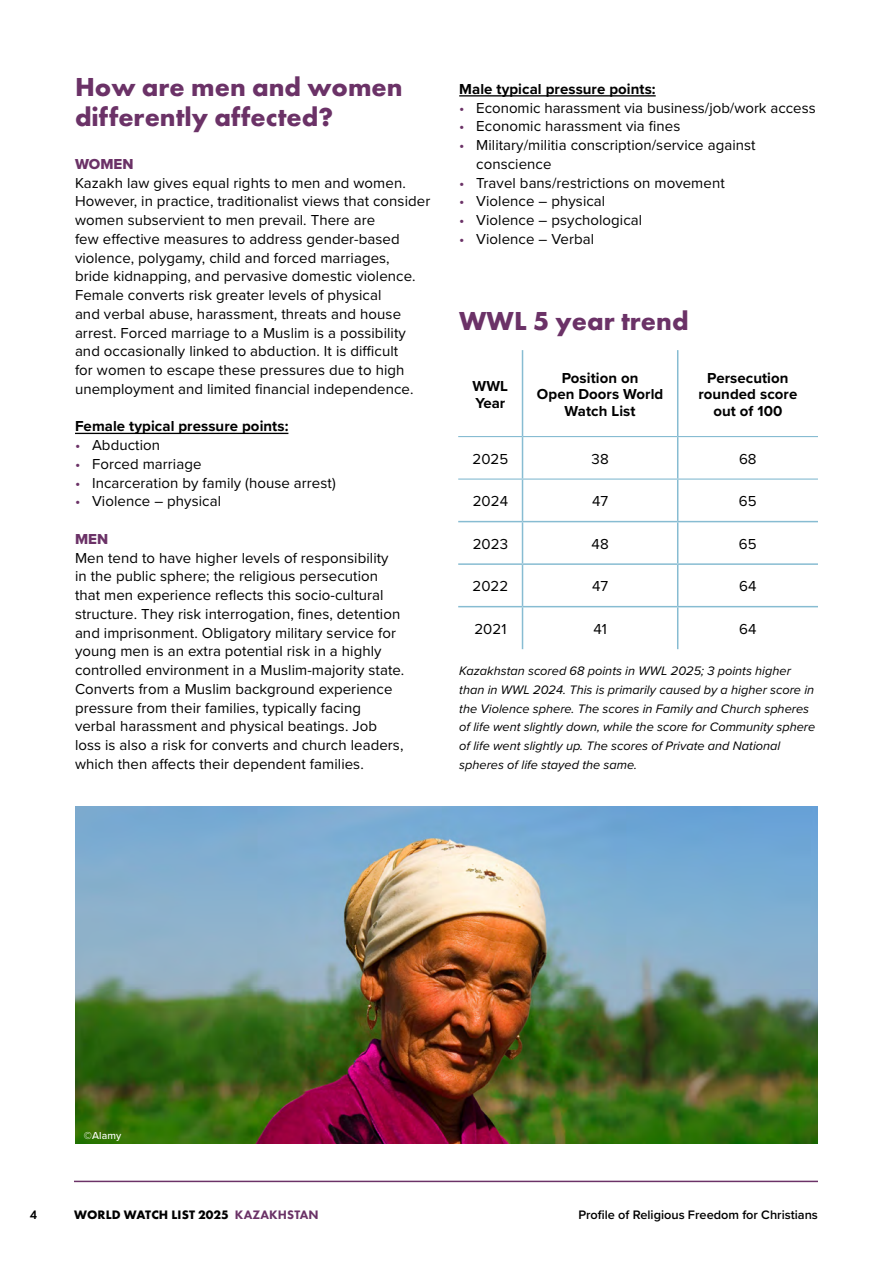
<style>
.page{position:relative;width:893px;height:1263px;background:#fff}
.page>*{position:absolute;margin:0;border:0;box-sizing:border-box;transform-origin:0 0}
.t1{font:700 27px/30px "Futura PT";color:#6b3267}
.t2{font:15px/18.8px "Proxima Nova";letter-spacing:.005em;color:#000}
.t3{font:700 15px/16.5px "Proxima Nova";letter-spacing:.005em;color:#000;text-align:center}
.t4{font:15px "Proxima Nova Extrabld";letter-spacing:.005em;color:#6b3267}
.t5{font:italic 12.75px/18.8px "Proxima Nova";color:#000}
.t6{font:600 12.75px "Proxima Nova";color:#000}
.t7{font:700 12.75px "Futura PT";letter-spacing:.01em;color:#000}
.t8{font:600 12.75px "Futura PT";color:#000}
.t9{font:500 10.5px "Proxima Nova";letter-spacing:.005em;color:#fff}
.s1{color:#6b3267}
.s2{font-weight:800;color:#6b3267}
</style>
<div class="page">
<hr style="left:74px;top:1181px;width:744px;height:1px;background:#6b3267">
<hr style="left:75px;top:433px;width:213px;height:1px;background:#000">
<hr style="left:459px;top:95px;width:197px;height:2px;background:#000">
<hr style="left:522px;top:350px;width:1px;height:86px;background:#87bcd2">
<hr style="left:677px;top:350px;width:1px;height:86px;background:#87bcd2">
<hr style="left:522px;top:437px;width:1px;height:41px;background:#87bcd2">
<hr style="left:677px;top:437px;width:1px;height:41px;background:#87bcd2">
<hr style="left:522px;top:480px;width:1px;height:41px;background:#87bcd2">
<hr style="left:677px;top:480px;width:1px;height:41px;background:#87bcd2">
<hr style="left:458px;top:521px;width:64px;height:1px;background:#87bcd2">
<hr style="left:522px;top:521px;width:156px;height:1px;background:#87bcd2">
<hr style="left:522px;top:522px;width:1px;height:41px;background:#87bcd2">
<hr style="left:678px;top:521px;width:140px;height:1px;background:#87bcd2">
<hr style="left:677px;top:522px;width:1px;height:41px;background:#87bcd2">
<hr style="left:458px;top:563px;width:64px;height:2px;background:#87bcd2">
<hr style="left:522px;top:563px;width:156px;height:2px;background:#87bcd2">
<hr style="left:522px;top:565px;width:1px;height:41px;background:#87bcd2">
<hr style="left:678px;top:563px;width:140px;height:2px;background:#87bcd2">
<hr style="left:677px;top:565px;width:1px;height:41px;background:#87bcd2">
<hr style="left:458px;top:606px;width:64px;height:1px;background:#87bcd2">
<hr style="left:522px;top:606px;width:156px;height:1px;background:#87bcd2">
<hr style="left:522px;top:607px;width:1px;height:42px;background:#87bcd2">
<hr style="left:678px;top:606px;width:140px;height:1px;background:#87bcd2">
<hr style="left:677px;top:607px;width:1px;height:42px;background:#87bcd2">
<hr style="left:458px;top:436px;width:64px;height:1px;background:#87bcd2">
<hr style="left:522px;top:436px;width:156px;height:1px;background:#87bcd2">
<hr style="left:678px;top:436px;width:140px;height:1px;background:#87bcd2">
<hr style="left:458px;top:478px;width:64px;height:2px;background:#87bcd2">
<hr style="left:522px;top:478px;width:156px;height:2px;background:#87bcd2">
<hr style="left:678px;top:478px;width:140px;height:2px;background:#87bcd2">
<img style="left:75px;top:806px;width:743px;height:338px">
<h1 class="t1" style="left:75px;top:71px;width:329px">How are men and women differently affected?</h1>
<p class="t4" style="left:75px;top:153px;width:60px">WOMEN</p>
<p class="t2" style="left:75px;top:172px;width:357px">Kazakh law gives equal rights to men and women.<br>However, in practice, traditionalist views that consider women subservient to men prevail. There are<br>few effective measures to address gender-based violence, polygamy, child and forced marriages,<br>bride kidnapping, and pervasive domestic violence.<br>Female converts risk greater levels of physical<br>and verbal abuse, harassment, threats and house arrest. Forced marriage to a Muslim is a possibility and occasionally linked to abduction. It is difficult<br>for women to escape these pressures due to high unemployment and limited financial independence.</p>
<p class="t3" style="left:75px;top:418px;width:215px">Female typical pressure points:</p>
<p class="t2" style="left:75px;top:435px;width:87px"><span class="s1">•</span> Abduction</p>
<p class="t2" style="left:75px;top:454px;width:128px"><span class="s1">•</span> Forced marriage</p>
<p class="t2" style="left:75px;top:472px;width:262px"><span class="s1">•</span> Incarceration by family (house arrest)</p>
<p class="t2" style="left:75px;top:491px;width:148px"><span class="s1">•</span> Violence – physical</p>
<p class="t4" style="left:75px;top:528px;width:35px">MEN</p>
<p class="t2" style="left:75px;top:547px;width:331px">Men tend to have higher levels of responsibility<br>in the public sphere; the religious persecution that men experience reflects this socio-cultural structure. They risk interrogation, fines, detention and imprisonment. Obligatory military service for young men is an extra potential risk in a highly controlled environment in a Muslim-majority state.<br>Converts from a Muslim background experience pressure from their families, typically facing verbal harassment and physical beatings. Job loss is also a risk for converts and church leaders, which then affects their dependent families.</p>
<p class="t3" style="left:459px;top:80px;width:198px">Male typical pressure points:</p>
<p class="t2" style="left:459px;top:97px;width:358px"><span class="s1">•</span> Economic harassment via business/job/work access</p>
<p class="t2" style="left:459px;top:116px;width:223px"><span class="s1">•</span> Economic harassment via fines</p>
<p class="t2" style="left:476px;top:135px;width:281px;text-indent:-17px"><span class="s1">•</span> Military/militia conscription/service against conscience</p>
<p class="t2" style="left:459px;top:172px;width:267px"><span class="s1">•</span> Travel bans/restrictions on movement</p>
<p class="t2" style="left:459px;top:191px;width:148px"><span class="s1">•</span> Violence – physical</p>
<p class="t2" style="left:459px;top:210px;width:185px"><span class="s1">•</span> Violence – psychological</p>
<p class="t2" style="left:459px;top:229px;width:136px"><span class="s1">•</span> Violence – Verbal</p>
<h1 class="t1" style="left:459px;top:305px;width:231px">WWL 5 year trend</h1>
<p class="t3" style="left:473px;top:377px;width:37px;text-align:left">WWL<br>Year</p>
<p class="t3" style="left:537px;top:369px;width:128px">Position on<br>Open Doors World<br>Watch List</p>
<p class="t3" style="left:698px;top:369px;width:100px">Persecution rounded score out of 100</p>
<p class="t2" style="left:472px;top:449px;width:37px">2025</p>
<p class="t2" style="left:592px;top:449px;width:19px">38</p>
<p class="t2" style="left:739px;top:449px;width:19px">68</p>
<p class="t2" style="left:473px;top:491px;width:37px">2024</p>
<p class="t2" style="left:592px;top:491px;width:18px">47</p>
<p class="t2" style="left:739px;top:491px;width:19px">65</p>
<p class="t2" style="left:473px;top:534px;width:37px">2023</p>
<p class="t2" style="left:592px;top:534px;width:19px">48</p>
<p class="t2" style="left:739px;top:534px;width:19px">65</p>
<p class="t2" style="left:472px;top:576px;width:37px">2022</p>
<p class="t2" style="left:592px;top:576px;width:18px">47</p>
<p class="t2" style="left:739px;top:576px;width:19px">64</p>
<p class="t2" style="left:474px;top:619px;width:34px">2021</p>
<p class="t2" style="left:593px;top:619px;width:15px">41</p>
<p class="t2" style="left:739px;top:619px;width:19px">64</p>
<p class="t5" style="left:459px;top:661px;width:358px">Kazakhstan scored 68 points in WWL 2025; 3 points higher than in WWL 2024. This is primarily caused by a higher score in the Violence sphere. The scores in Family and Church spheres of life went slightly down, while the score for Community sphere of life went slightly up. The scores of Private and National spheres of life stayed the same.</p>
<p class="t9" style="left:84px;top:1127px;width:39px">©Alamy</p>
<p class="t8" style="left:30px;top:1207px;width:9px">4</p>
<p class="t7" style="left:74px;top:1206px;width:246px">WORLD WATCH LIST 2025 <span class="s2">KAZAKHSTAN</span></p>
<p class="t6" style="left:578px;top:1205px;width:241px">Profile of Religious Freedom for Christians</p>
</div>
